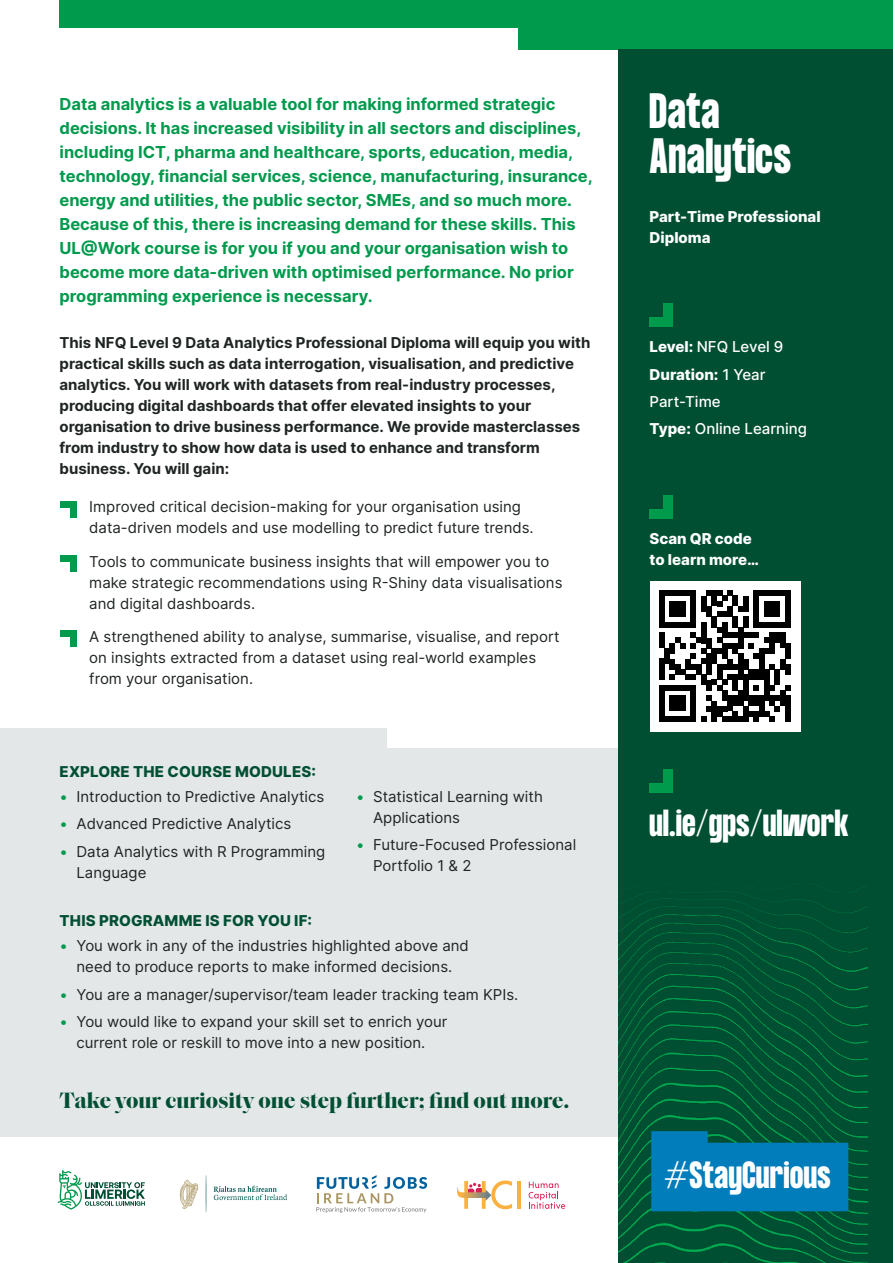
<style>
.page{position:relative;width:893px;height:1263px;background:#fff}
.page>*{position:absolute;margin:0;border:0;box-sizing:border-box;transform-origin:0 0}
.course_title_-_side{font:700 43.5px/45px "Formula Condensed";letter-spacing:.02em;color:#fff}
.t1{font:700 33.15px "Formula Condensed";letter-spacing:.02em;color:#fff}
.website{font:700 33px "Formula Condensed";letter-spacing:.02em;color:#fff}
.Tagline{font:700 22.5px "Saol Display";color:#004f33}
.Intro_paragraph{font:700 16.5px/24px "Inter";color:#009a4d}
.body_indented{font:15px/21px "Inter";color:#1f2522}
.Body{font:700 15px/21px "Inter";color:#1f2522}
.course_info_-_side_p{font:800 15px/21px "Inter";color:#fff}
.body_-_heading{font:800 15px "Inter";letter-spacing:.01em;color:#004f33}
.course_info_-_side_p-2{font:500 15px "Inter";color:#fff}
.s1{color:#009a4d}
.s2{font-weight:800}
.s3{font-weight:500}
</style>
<div class="page">
<div style="left:0;top:0;width:619px;height:1263px;background:#e3e7e8"></div>
<div style="left:0;top:1137px;width:619px;height:126px;background:#fff"></div>
<div style="left:0;top:0;width:625px;height:727px;background:#fff"></div>
<div style="left:387px;top:264px;width:250px;height:484px;background:#fff"></div>
<div style="left:519px;top:0;width:374px;height:49px;background:#009a4d"></div>
<div style="left:619px;top:49px;width:274px;height:1214px;background:#004f33"></div>
<img style="left:619px;top:884px;width:248px;height:379px">
<svg style="left:651px;top:1131px;width:197px;height:80px;background:#0079ab"></svg>
<div style="left:60px;top:0;width:833px;height:28px;background:#009a4d"></div>
<div style="left:70px;top:501px;width:7px;height:17px;background:#009a4d"></div>
<div style="left:60px;top:501px;width:17px;height:7px;background:#009a4d"></div>
<div style="left:649px;top:317px;width:24px;height:10px;background:#009a4d"></div>
<div style="left:663px;top:303px;width:10px;height:24px;background:#009a4d"></div>
<div style="left:649px;top:509px;width:24px;height:10px;background:#009a4d"></div>
<div style="left:663px;top:495px;width:10px;height:24px;background:#009a4d"></div>
<div style="left:649px;top:783px;width:24px;height:10px;background:#009a4d"></div>
<div style="left:663px;top:770px;width:10px;height:23px;background:#009a4d"></div>
<div style="left:70px;top:555px;width:7px;height:17px;background:#009a4d"></div>
<div style="left:60px;top:555px;width:17px;height:7px;background:#009a4d"></div>
<div style="left:70px;top:630px;width:7px;height:17px;background:#009a4d"></div>
<div style="left:60px;top:630px;width:17px;height:7px;background:#009a4d"></div>
<svg style="left:529px;top:1182px;width:36px;height:27px"></svg>
<hr style="left:517px;top:1181px;width:4px;height:28px;background:#fbb040">
<svg style="left:457px;top:1180px;width:55px;height:29px"></svg>
<svg style="left:58px;top:1170px;width:87px;height:39px"></svg>
<svg style="left:213px;top:1185px;width:74px;height:15px"></svg>
<svg style="left:206px;top:1175px;width:1px;height:37px"></svg>
<svg style="left:180px;top:1180px;width:18px;height:29px"></svg>
<svg style="left:316px;top:1175px;width:111px;height:38px"></svg>
<div style="left:649px;top:581px;width:151px;height:151px;background:#fff"></div>
<svg style="left:659px;top:590px;width:131px;height:132px"></svg>
<div style="left:785px;top:696px;width:5px;height:15px;background:#000"></div>
<div style="left:785px;top:711px;width:5px;height:11px;background:#000"></div>
<p class="Intro_paragraph" style="left:60px;top:91px;width:535px">Data analytics is a valuable tool for making informed strategic decisions. It has increased visibility in all sectors and disciplines, including ICT, pharma and healthcare, sports, education, media, technology, financial services, science, manufacturing, insurance, energy and utilities, the public sector, SMEs, and so much more.<br>Because of this, there is increasing demand for these skills. This UL@Work course is for you if you and your organisation wish to become more data-driven with optimised performance. No prior programming experience is necessary.</p>
<p class="Body" style="left:60px;top:331px;width:532px">This NFQ Level 9 Data Analytics Professional Diploma will equip you with practical skills such as data interrogation, visualisation, and predictive analytics. You will work with datasets from real-industry processes, producing digital dashboards that offer elevated insights to your organisation to drive business performance. We provide masterclasses from industry to show how data is used to enhance and transform business. You will gain:</p>
<p class="body_indented" style="left:89px;top:496px;width:446px">Improved critical decision-making for your organisation using data-driven models and use modelling to predict future trends.</p>
<p class="body_indented" style="left:89px;top:550px;width:475px">Tools to communicate business insights that will empower you to make strategic recommendations using R-Shiny data visualisations and digital dashboards.</p>
<p class="body_indented" style="left:89px;top:626px;width:472px">A strengthened ability to analyse, summarise, visualise, and report on insights extracted from a dataset using real-world examples from your organisation.</p>
<p class="body_-_heading" style="left:60px;top:760px;width:258px">EXPLORE THE COURSE MODULES:</p>
<p class="body_indented" style="left:60px;top:785px;width:266px"><span class="s1">•</span> Introduction to Predictive Analytics</p>
<p class="body_indented" style="left:60px;top:813px;width:233px"><span class="s1">•</span> Advanced Predictive Analytics</p>
<p class="body_indented" style="left:77px;top:840px;width:250px;text-indent:-17px"><span class="s1">•</span> Data Analytics with R Programming<br>Language</p>
<p class="body_-_heading" style="left:60px;top:909px;width:254px">THIS PROGRAMME IS FOR YOU IF:</p>
<p class="body_indented" style="left:60px;top:935px;width:411px;text-align:center"><span class="s1">•</span> You work in any of the industries highlighted above and need to produce reports to make informed decisions.</p>
<p class="body_indented" style="left:60px;top:983px;width:460px"><span class="s1">•</span> You are a manager/supervisor/team leader tracking team KPIs.</p>
<p class="body_indented" style="left:60px;top:1011px;width:389px;text-align:center"><span class="s1">•</span> You would like to expand your skill set to enrich your current role or reskill to move into a new position.</p>
<p class="body_indented" style="left:373px;top:786px;width:171px;text-indent:-17px"><span class="s1">•</span> Statistical Learning with<br>Applications</p>
<p class="body_indented" style="left:373px;top:834px;width:205px;text-indent:-17px"><span class="s1">•</span> Future-Focused Professional<br>Portfolio 1 &amp; 2</p>
<p class="Tagline" style="left:60px;top:1083px;width:511px">Take your curiosity one step further; find out more.</p>
<p class="course_title_-_side" style="left:649px;top:91px;width:143px">Data<br>Analytics</p>
<p class="course_info_-_side_p" style="left:649px;top:205px;width:173px">Part-Time Professional<br>Diploma</p>
<p class="course_info_-_side_p-2" style="left:649px;top:336px;width:135px"><span class="s2">Level:</span> NFQ Level 9</p>
<p class="course_info_-_side_p" style="left:649px;top:363px;width:117px">Duration: <span class="s3">1 Year</span></p>
<p class="course_info_-_side_p-2" style="left:649px;top:391px;width:73px">Part-Time</p>
<p class="course_info_-_side_p-2" style="left:649px;top:418px;width:159px"><span class="s2">Type:</span> Online Learning</p>
<p class="course_info_-_side_p" style="left:649px;top:528px;width:111px">Scan QR code to learn more…</p>
<p class="website" style="left:649px;top:803px;width:200px">ul.ie/gps/ulwork</p>
<p class="t1" style="left:665px;top:1155px;width:167px">#StayCurious</p>
</div>
